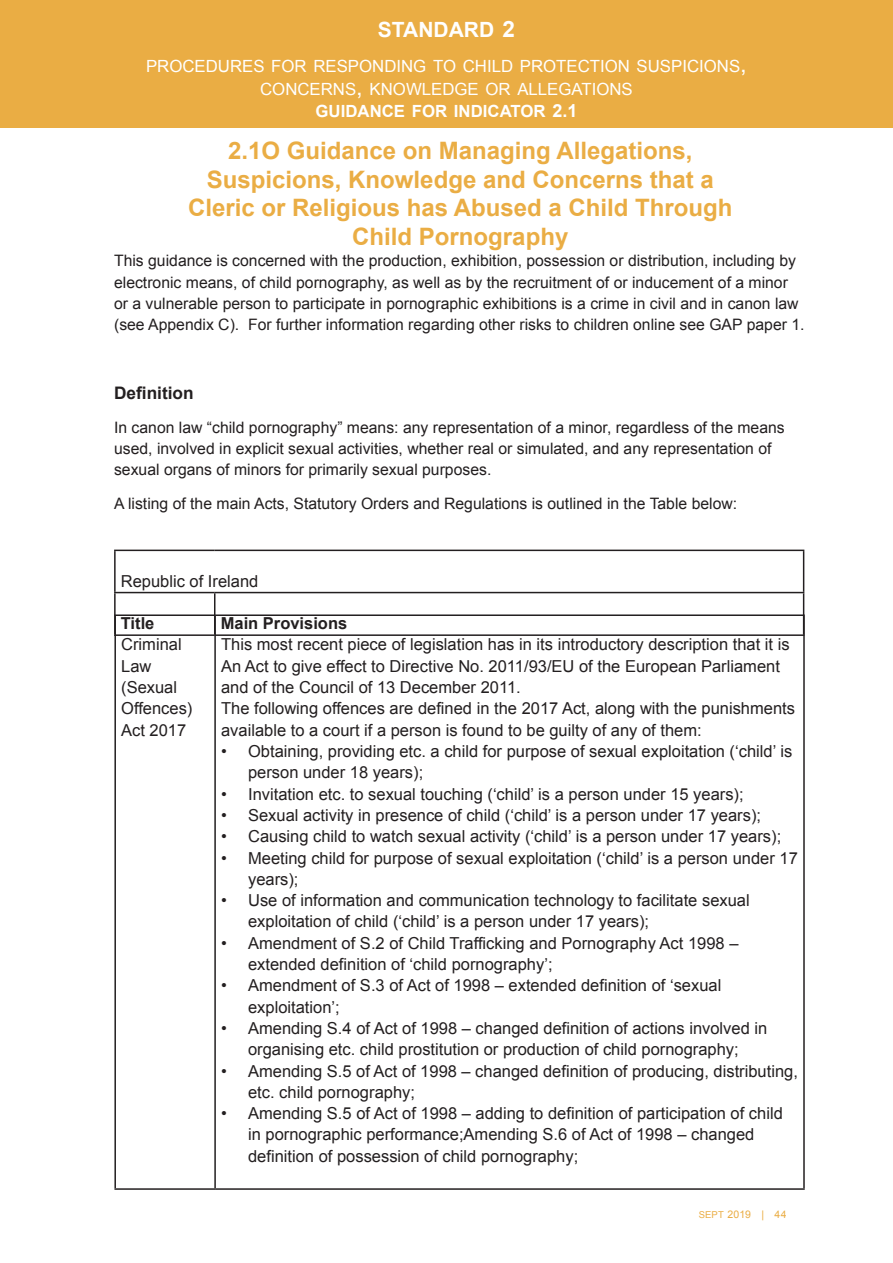
<style>
.page{position:relative;width:893px;height:1263px;background:#fff}
.page>*{position:absolute;margin:0;border:0;box-sizing:border-box;transform-origin:0 0}
.Main_Standard_4_head{font:700 24px/28.8px "Arial";color:#eaad44;text-align:center}
.Master_page_standard{font:700 21px "Arial";color:#fff}
.Black_sub_heading{font:700 17.25px "Arial";color:#231f20}
.Master_page_title{font:16.8px/22.5px "Arial";color:#fff;text-align:center}
.t1{font:16.5px/21.3px "Arial";color:#231f20}
.t2{font:700 16.5px "Arial";color:#231f20}
.Body_text{font:15.75px/21.3px "Arial";color:#231f20}
.t3{font:10.5px "Arial";letter-spacing:.005em;color:#eaad44}
.s1{font-size:22.5px}
.s2{font-size:24px}
.s3{font-weight:700}
.s4{font-weight:700;font-size:18px}
.s5{font-size:9.45px}
</style>
<div class="page">
<div style="left:0;top:0;width:893px;height:128px;background:#eaad44"></div>
<hr style="left:114px;top:550px;width:101px;height:1px;background:#231f20">
<hr style="left:114px;top:551px;width:2px;height:41px;background:#231f20">
<hr style="left:215px;top:550px;width:589px;height:1px;background:#231f20">
<hr style="left:803px;top:551px;width:1px;height:41px;background:#231f20">
<hr style="left:114px;top:592px;width:101px;height:1px;background:#231f20">
<hr style="left:114px;top:593px;width:2px;height:41px;background:#231f20">
<hr style="left:215px;top:592px;width:589px;height:1px;background:#231f20">
<hr style="left:214px;top:593px;width:1px;height:41px;background:#231f20">
<hr style="left:803px;top:593px;width:1px;height:41px;background:#231f20">
<hr style="left:114px;top:634px;width:101px;height:2px;background:#231f20">
<hr style="left:215px;top:634px;width:589px;height:2px;background:#231f20">
<hr style="left:114px;top:614px;width:101px;height:2px;background:#231f20">
<hr style="left:114px;top:616px;width:2px;height:572px;background:#231f20">
<hr style="left:215px;top:614px;width:590px;height:2px;background:#231f20">
<hr style="left:214px;top:616px;width:2px;height:572px;background:#231f20">
<hr style="left:803px;top:616px;width:2px;height:572px;background:#231f20">
<hr style="left:114px;top:1188px;width:101px;height:2px;background:#231f20">
<hr style="left:215px;top:1188px;width:590px;height:2px;background:#231f20">
<p class="Master_page_standard" style="left:378px;top:16px;width:139px">STANDARD <span class="s1">2</span></p>
<p class="Master_page_title" style="left:146px;top:55px;width:602px">PROCEDURES FOR RESPONDING TO CHILD PROTECTION SUSPICIONS<span class="s2">,<br></span>CONCERNS<span class="s2">,</span> KNOWLEDGE OR ALLEGATIONS<br><span class="s3">GUIDANCE FOR INDICATOR</span> <span class="s4">2.1</span></p>
<p class="Main_Standard_4_head" style="left:188px;top:137px;width:546px">2.1O Guidance on Managing Allegations, Suspicions, Knowledge and Concerns that a Cleric or Religious has Abused a Child Through Child Pornography</p>
<p class="Body_text" style="left:114px;top:250px;width:692px">This guidance is concerned with the production, exhibition, possession or distribution, including by electronic means, of child pornography, as well as by the recruitment of or inducement of a minor or a vulnerable person to participate in pornographic exhibitions is a crime in civil and in canon law (see Appendix C). For further information regarding other risks to children online see GAP paper 1.</p>
<p class="Black_sub_heading" style="left:114px;top:381px;width:81px">Definition</p>
<p class="Body_text" style="left:114px;top:417px;width:672px">In canon law “child pornography” means: any representation of a minor, regardless of the means used, involved in explicit sexual activities, whether real or simulated, and any representation of sexual organs of minors for primarily sexual purposes.</p>
<p class="Body_text" style="left:114px;top:493px;width:625px">A listing of the main Acts, Statutory Orders and Regulations is outlined in the Table below:</p>
<p class="t1" style="left:121px;top:570px;width:139px">Republic of Ireland</p>
<p class="t2" style="left:121px;top:612px;width:35px">Title</p>
<p class="t2" style="left:221px;top:612px;width:128px">Main Provisions</p>
<p class="t1" style="left:121px;top:634px;width:73px">Criminal<br>Law (Sexual<br>Offences)<br>Act 2017</p>
<p class="t1" style="left:221px;top:634px;width:570px">This most recent piece of legislation has in its introductory description that it is<br>An Act to give effect to Directive No. 2011/93/EU of the European Parliament and of the Council of 13 December 2011.</p>
<p class="t1" style="left:221px;top:698px;width:575px">The following offences are defined in the 2017 Act, along with the punishments available to a court if a person is found to be guilty of any of them:</p>
<p class="t1" style="left:248px;top:741px;width:546px;text-indent:-27px">• Obtaining, providing etc. a child for purpose of sexual exploitation (‘child’ is person under 18 years);</p>
<p class="t1" style="left:221px;top:783px;width:524px">• Invitation etc. to sexual touching (‘child’ is a person under 15 years);</p>
<p class="t1" style="left:221px;top:805px;width:541px">• Sexual activity in presence of child (‘child’ is a person under 17 years);</p>
<p class="t1" style="left:221px;top:826px;width:562px">• Causing child to watch sexual activity (‘child’ is a person under 17 years);</p>
<p class="t1" style="left:248px;top:847px;width:551px;text-indent:-27px">• Meeting child for purpose of sexual exploitation (‘child’ is a person under 17 years);</p>
<p class="t1" style="left:248px;top:890px;width:503px;text-indent:-27px">• Use of information and communication technology to facilitate sexual exploitation of child (‘child’ is a person under 17 years);</p>
<p class="t1" style="left:248px;top:932px;width:492px;text-indent:-27px">• Amendment of S.2 of Child Trafficking and Pornography Act 1998 – extended definition of ‘child pornography’;</p>
<p class="t1" style="left:248px;top:975px;width:475px;text-indent:-27px">• Amendment of S.3 of Act of 1998 – extended definition of ‘sexual exploitation’;</p>
<p class="t1" style="left:221px;top:1018px;width:548px;text-align:center">• Amending S.4 of Act of 1998 – changed definition of actions involved in organising etc. child prostitution or production of child pornography;</p>
<p class="t1" style="left:248px;top:1060px;width:551px;text-indent:-27px">• Amending S.5 of Act of 1998 – changed definition of producing, distributing, etc. child pornography;</p>
<p class="t1" style="left:248px;top:1103px;width:536px;text-indent:-27px">• Amending S.5 of Act of 1998 – adding to definition of participation of child in pornographic performance;Amending S.6 of Act of 1998 – changed definition of possession of child pornography;</p>
<p class="t3" style="left:699px;top:1207px;width:89px"><span class="s5">SEPT</span> 2019 | 44</p>
</div>
